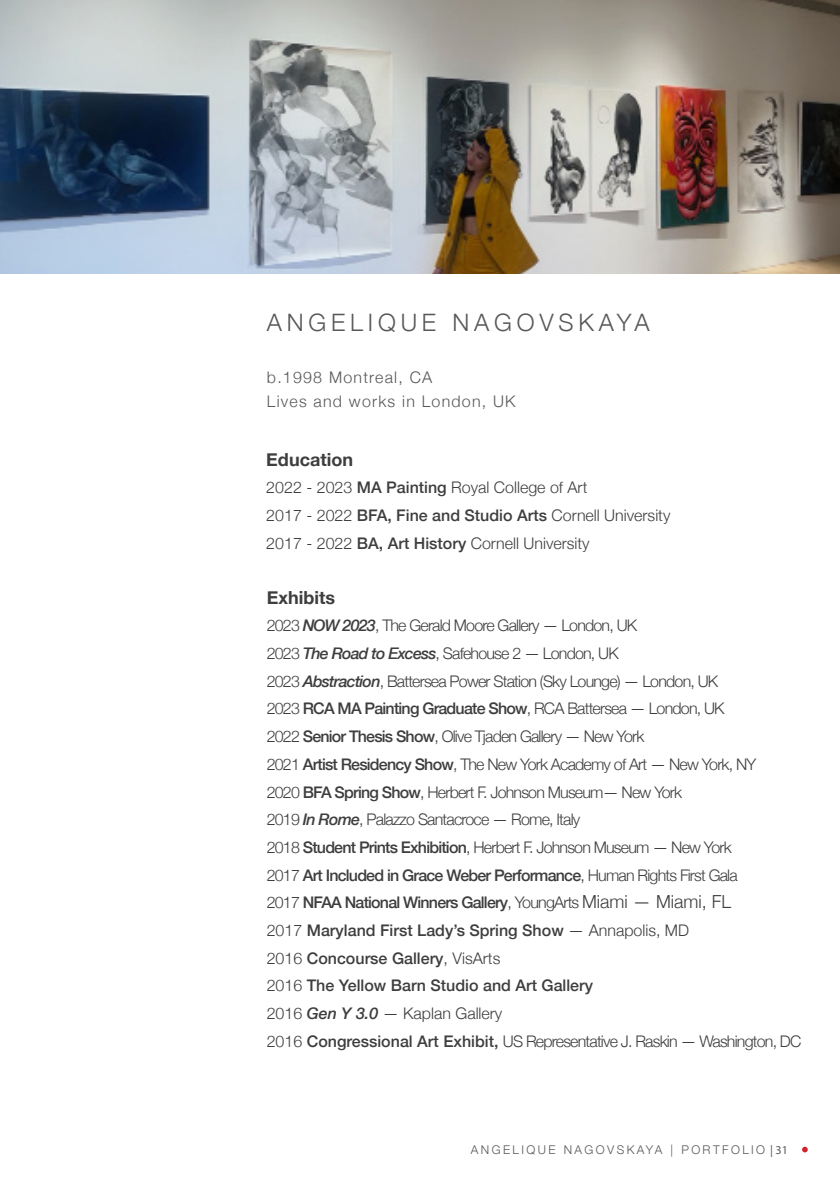
<style>
.page{position:relative;width:840px;height:1191px;background:#fff}
.page>*{position:absolute;margin:0;border:0;box-sizing:border-box;transform-origin:0 0}
.Name_Plate{font:300 24px "Helvetica Neue";letter-spacing:.2em;color:#57585a}
.t1{font:700 18px "Helvetica Neue";color:#3e3e3f}
.t2{font:300 16px "Helvetica Neue";letter-spacing:-.05em;color:#3e3e3f}
.t3{font:300 16px "Helvetica Neue";color:#3e3e3f}
.t4{font:500 16px "Helvetica Neue";letter-spacing:-.05em;color:#3e3e3f}
.t5{font:500 16px "Helvetica Neue";color:#3e3e3f}
.Name_Plate-2{font:300 16px "Helvetica Neue";letter-spacing:.075em;color:#57585a}
.t6{font:300 12px "Helvetica Neue";letter-spacing:.2em;color:#57585a}
.s1{font-weight:500}
.s2{font-weight:500;font-style:italic}
.s3{font-weight:300}
.s4{font-weight:300;font-size:18px}
.s5{font-family:"Myriad Pro";font-weight:400}
</style>
<div class="page">
<svg style="left:802px;top:1146px;width:5px;height:6px"></svg>
<img style="left:0;top:0;width:839px;height:274px">
<p class="Name_Plate" style="left:267px;top:303px;width:384px">ANGELIQUE NAGOVSKAYA</p>
<p class="Name_Plate-2" style="left:267px;top:364px;width:167px">b.1998 Montreal, CA</p>
<p class="Name_Plate-2" style="left:267px;top:388px;width:250px">Lives and works in London, UK</p>
<p class="t1" style="left:266px;top:445px;width:88px">Education</p>
<p class="t3" style="left:266px;top:475px;width:322px">2022 - 2023 <span class="s1">MA Painting</span> Royal College of Art</p>
<p class="t3" style="left:266px;top:502px;width:405px">2017 - 2022 <span class="s1">BFA, Fine and Studio Arts</span> Cornell University</p>
<p class="t3" style="left:266px;top:530px;width:325px">2017 - 2022 <span class="s1">BA, Art History</span> Cornell University</p>
<p class="t1" style="left:266px;top:583px;width:70px">Exhibits</p>
<p class="t2" style="left:266px;top:613px;width:372px">2023 <span class="s2">NOW 2023</span>, The Gerald Moore Gallery — London, UK</p>
<p class="t2" style="left:266px;top:640px;width:353px">2023 <span class="s2">The Road to Excess</span>, Safehouse 2 — London, UK</p>
<p class="t2" style="left:266px;top:668px;width:453px">2023 <span class="s2">Abstraction</span>, Battersea Power Station (Sky Lounge) — London, UK</p>
<p class="t2" style="left:266px;top:696px;width:459px">2023 <span class="s1">RCA MA Painting Graduate Show</span>, RCA Battersea — London, UK</p>
<p class="t2" style="left:266px;top:723px;width:379px">2022 <span class="s1">Senior Thesis Show</span>, Olive Tjaden Gallery — New York</p>
<p class="t2" style="left:266px;top:751px;width:491px">2021 <span class="s1">Artist Residency Show</span>, The New York Academy of Art — New York, NY</p>
<p class="t2" style="left:266px;top:779px;width:417px">2020 <span class="s1">BFA Spring Show</span>, Herbert F. Johnson Museum— New York</p>
<p class="t2" style="left:266px;top:806px;width:315px">2019 <span class="s2">In Rome</span>, Palazzo Santacroce — Rome, Italy</p>
<p class="t2" style="left:266px;top:834px;width:466px">2018 <span class="s1">Student Prints Exhibition</span>, Herbert F. Johnson Museum — New York</p>
<p class="t4" style="left:266px;top:862px;width:472px"><span class="s3">2017</span> Art Included in Grace Weber Performance<span class="s3">, Human Rights First Gala</span></p>
<p class="t4" style="left:266px;top:889px;width:465px"><span class="s3">2017</span> NFAA National Winners Gallery<span class="s3">, YoungArts</span> <span class="s4">Miami — Miami, FL</span></p>
<p class="t5" style="left:266px;top:917px;width:423px"><span class="s3">2017</span> Maryland First Lady’s Spring Show <span class="s3">— Annapolis, MD</span></p>
<p class="t5" style="left:266px;top:945px;width:235px"><span class="s3">2016</span> Concourse Gallery<span class="s3">, VisArts</span></p>
<p class="t5" style="left:266px;top:972px;width:328px"><span class="s3">2016</span> The Yellow Barn Studio and Art Gallery</p>
<p class="t3" style="left:266px;top:1000px;width:237px">2016 <span class="s2">Gen Y 3.0</span> — Kaplan Gallery</p>
<p class="t2" style="left:266px;top:1028px;width:536px">2016 <span class="s1">Congressional Art Exhibit,</span> US Representative J. Raskin — Washington, DC</p>
<p class="t6" style="left:470px;top:1140px;width:318px">ANGELIQUE NAGOVSKAYA | PORTFOLIO <span class="s5">| 31</span></p>
</div>
